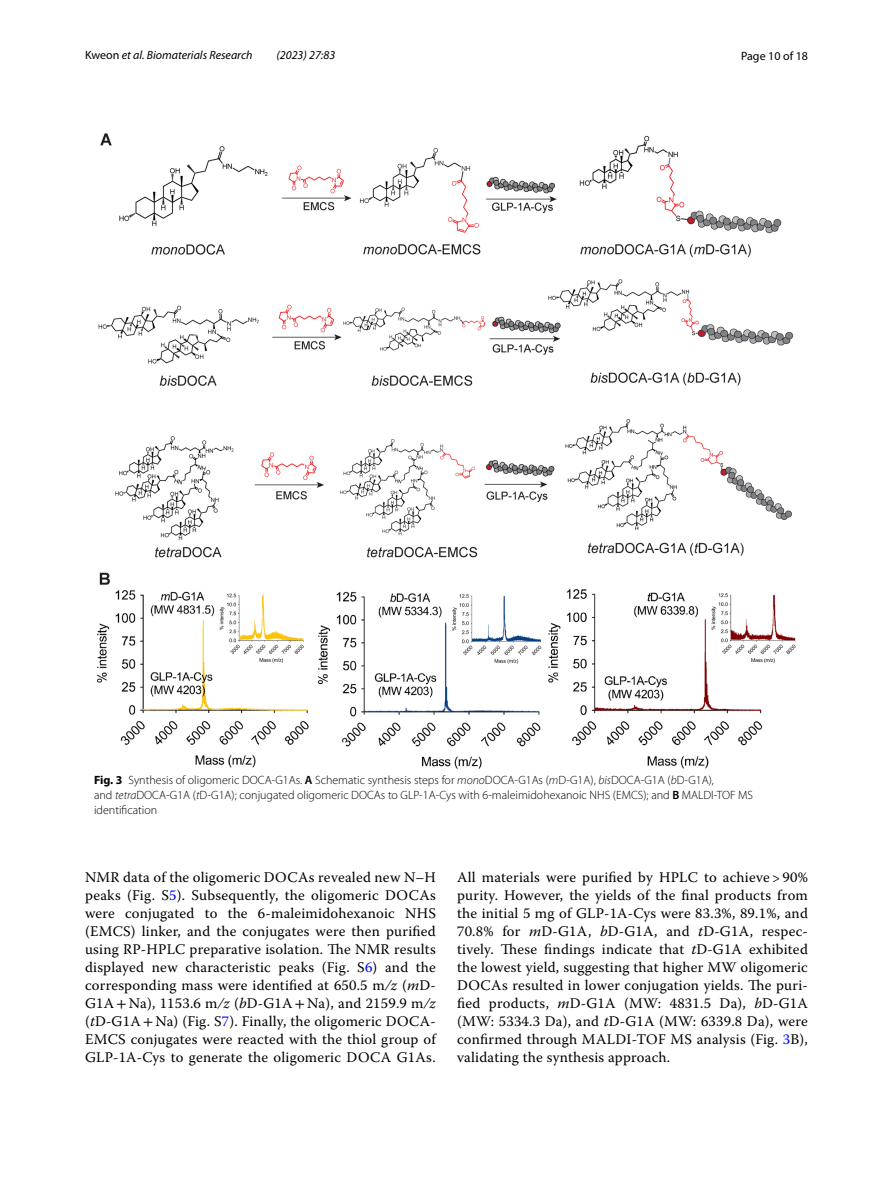
<style>
.page{position:relative;width:893px;height:1187px;background:#fff}
.page>*{position:absolute;margin:0;border:0;box-sizing:border-box;transform-origin:0 0}
.t1{font:14.7px/18px "Warnock Pro";letter-spacing:.015em;color:#000;text-align:justify}
.t2{font:300 12px/15px "Myriad Pro";color:#000}
.t3{font:italic 12px "Myriad Pro";color:#000}
.t4{font:12px "Myriad Pro";color:#000}
.s1{font-style:normal}
.s2{font-weight:700}
.s3{font-weight:600}
.s4{font-style:italic}
.s5{color:#00f}
.s6{font-family:"STIX"}
</style>
<div class="page">
<img style="left:97px;top:133px;width:699px;height:636px">
<p class="t3" style="left:85px;top:48px;width:169px"><span class="s1">Kweon</span> et al. Biomaterials Research</p>
<p class="t3" style="left:277px;top:48px;width:60px">(2023) 27:83</p>
<p class="t4" style="left:741px;top:48px;width:68px">Page 10 of 18</p>
<p class="t2" style="left:94px;top:772px;width:661px"><span class="s2">Fig. 3</span> Synthesis of oligomeric DOCA-G1As. <span class="s3">A</span> Schematic synthesis steps for <span class="s4">mono</span>DOCA-G1As (<span class="s4">m</span>D-G1A), <span class="s4">bis</span>DOCA-G1A (<span class="s4">b</span>D-G1A),<br>and <span class="s4">tetra</span>DOCA-G1A (<span class="s4">t</span>D-G1A); conjugated oligomeric DOCAs to GLP-1A-Cys with 6-maleimidohexanoic NHS (EMCS); and <span class="s3">B</span> MALDI-TOF MS identification</p>
<p class="t1" style="left:85px;top:868px;width:352px">NMR data of the oligomeric DOCAs revealed new N–H peaks (Fig. S<span class="s5">5</span>). Subsequently, the oligomeric DOCAs were conjugated to the 6-maleimidohexanoic NHS (EMCS) linker, and the conjugates were then purified using RP-HPLC preparative isolation. The NMR results displayed new characteristic peaks (Fig. S<span class="s5">6</span>) and the corresponding mass were identified at 650.5 m<span class="s4">/z</span> (<span class="s4">m</span>D-G1A <span class="s6">+</span>Na), 1153.6 m<span class="s4">/z</span> (<span class="s4">b</span>D-G1A <span class="s6">+</span>Na), and 2159.9 m<span class="s4">/z </span>(<span class="s4">t</span>D-G1A <span class="s6">+</span>Na) (Fig. S<span class="s5">7</span>). Finally, the oligomeric DOCA-EMCS conjugates were reacted with the thiol group of GLP-1A-Cys to generate the oligomeric DOCA G1As.</p>
<p class="t1" style="left:457px;top:868px;width:352px">All materials were purified by HPLC to achieve &gt; 90% purity. However, the yields of the final products from the initial 5 mg of GLP-1A-Cys were 83.3%, 89.1%, and 70.8% for <span class="s4">m</span>D-G1A, <span class="s4">b</span>D-G1A, and <span class="s4">t</span>D-G1A, respec&shy;tively. These findings indicate that <span class="s4">t</span>D-G1A exhibited the lowest yield, suggesting that higher MW oligomeric DOCAs resulted in lower conjugation yields. The puri&shy;fied products, <span class="s4">m</span>D-G1A (MW: 4831.5 Da), <span class="s4">b</span>D-G1A (MW: 5334.3 Da), and <span class="s4">t</span>D-G1A (MW: 6339.8 Da), were confirmed through MALDI-TOF MS analysis (Fig. <span class="s5">3</span>B), validating the synthesis approach.</p>
</div>
